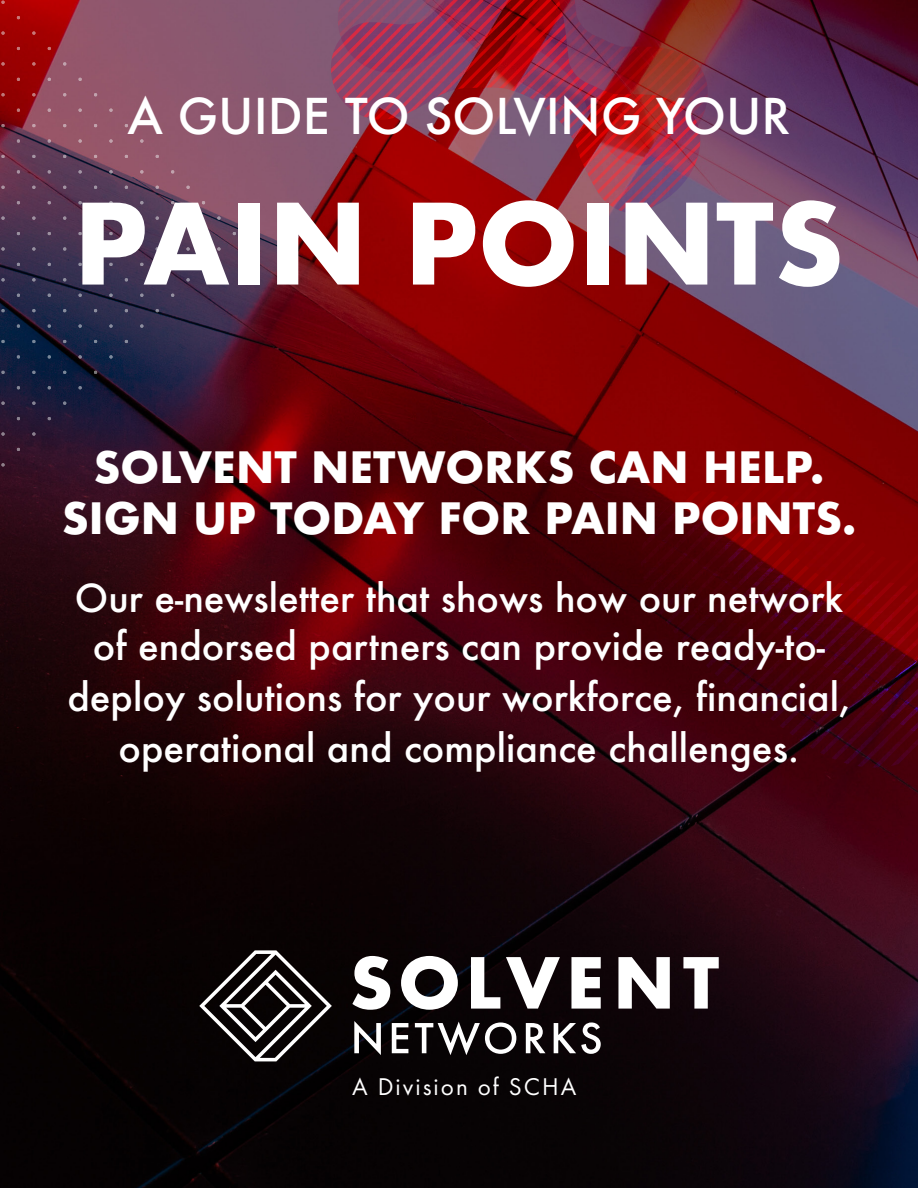
<style>
.page{position:relative;width:918px;height:1188px;background:#fff}
.page>*{position:absolute;margin:0;border:0;box-sizing:border-box;transform-origin:0 0}
.t1{font:700 108.6px "Futura";color:#fff}
.t2{font:500 48px "Futura";color:#fff}
.t3{font:700 42px/51px "Futura";color:#fff;text-align:center}
.t4{font:500 37.5px/47.8px "Futura";color:#fff;text-align:center}
.t5{font:25.2px "Futura PT";letter-spacing:.08em;color:#fff}
</style>
<div class="page">
<img style="left:0;top:0;width:918px;height:1188px">
<svg style="left:1px;top:463px;width:4px;height:4px"></svg>
<svg style="left:32px;top:432px;width:4px;height:4px"></svg>
<svg style="left:63px;top:401px;width:4px;height:4px"></svg>
<svg style="left:78px;top:386px;width:4px;height:4px"></svg>
<svg style="left:109px;top:355px;width:4px;height:4px"></svg>
<svg style="left:140px;top:324px;width:4px;height:4px"></svg>
<svg style="left:155px;top:309px;width:4px;height:3px"></svg>
<svg style="left:171px;top:293px;width:3px;height:4px"></svg>
<svg style="left:186px;top:278px;width:4px;height:4px"></svg>
<svg style="left:217px;top:247px;width:4px;height:4px"></svg>
<svg style="left:1px;top:432px;width:4px;height:4px"></svg>
<svg style="left:32px;top:401px;width:4px;height:4px"></svg>
<svg style="left:48px;top:386px;width:3px;height:4px"></svg>
<svg style="left:63px;top:371px;width:4px;height:3px"></svg>
<svg style="left:78px;top:355px;width:4px;height:4px"></svg>
<svg style="left:109px;top:324px;width:4px;height:4px"></svg>
<svg style="left:140px;top:293px;width:4px;height:4px"></svg>
<svg style="left:155px;top:278px;width:4px;height:4px"></svg>
<svg style="left:186px;top:247px;width:4px;height:4px"></svg>
<svg style="left:217px;top:216px;width:4px;height:4px"></svg>
<svg style="left:1px;top:401px;width:4px;height:4px"></svg>
<svg style="left:17px;top:386px;width:3px;height:4px"></svg>
<svg style="left:32px;top:371px;width:4px;height:3px"></svg>
<svg style="left:48px;top:355px;width:3px;height:4px"></svg>
<svg style="left:63px;top:340px;width:4px;height:3px"></svg>
<svg style="left:78px;top:324px;width:4px;height:4px"></svg>
<svg style="left:109px;top:293px;width:4px;height:4px"></svg>
<svg style="left:125px;top:278px;width:3px;height:4px"></svg>
<svg style="left:140px;top:263px;width:4px;height:3px"></svg>
<svg style="left:155px;top:247px;width:4px;height:4px"></svg>
<svg style="left:186px;top:216px;width:4px;height:4px"></svg>
<svg style="left:202px;top:201px;width:3px;height:4px"></svg>
<svg style="left:1px;top:371px;width:4px;height:3px"></svg>
<svg style="left:17px;top:355px;width:3px;height:4px"></svg>
<svg style="left:32px;top:340px;width:4px;height:3px"></svg>
<svg style="left:48px;top:324px;width:3px;height:4px"></svg>
<svg style="left:63px;top:309px;width:4px;height:3px"></svg>
<svg style="left:78px;top:293px;width:4px;height:4px"></svg>
<svg style="left:94px;top:278px;width:3px;height:4px"></svg>
<svg style="left:109px;top:263px;width:4px;height:3px"></svg>
<svg style="left:125px;top:247px;width:3px;height:4px"></svg>
<svg style="left:140px;top:232px;width:4px;height:3px"></svg>
<svg style="left:155px;top:216px;width:4px;height:4px"></svg>
<svg style="left:171px;top:201px;width:3px;height:4px"></svg>
<svg style="left:186px;top:185px;width:4px;height:4px"></svg>
<svg style="left:1px;top:340px;width:4px;height:3px"></svg>
<svg style="left:17px;top:324px;width:3px;height:4px"></svg>
<svg style="left:32px;top:309px;width:4px;height:3px"></svg>
<svg style="left:48px;top:293px;width:3px;height:4px"></svg>
<svg style="left:63px;top:278px;width:4px;height:4px"></svg>
<svg style="left:78px;top:263px;width:4px;height:3px"></svg>
<svg style="left:94px;top:247px;width:3px;height:4px"></svg>
<svg style="left:109px;top:232px;width:4px;height:3px"></svg>
<svg style="left:125px;top:216px;width:3px;height:4px"></svg>
<svg style="left:140px;top:201px;width:4px;height:4px"></svg>
<svg style="left:155px;top:185px;width:4px;height:4px"></svg>
<svg style="left:171px;top:170px;width:3px;height:4px"></svg>
<svg style="left:1px;top:309px;width:4px;height:3px"></svg>
<svg style="left:17px;top:293px;width:3px;height:4px"></svg>
<svg style="left:32px;top:278px;width:4px;height:4px"></svg>
<svg style="left:63px;top:247px;width:4px;height:4px"></svg>
<svg style="left:78px;top:232px;width:4px;height:3px"></svg>
<svg style="left:94px;top:216px;width:3px;height:4px"></svg>
<svg style="left:109px;top:201px;width:4px;height:4px"></svg>
<svg style="left:125px;top:185px;width:3px;height:4px"></svg>
<svg style="left:140px;top:170px;width:4px;height:4px"></svg>
<svg style="left:155px;top:155px;width:4px;height:3px"></svg>
<svg style="left:1px;top:278px;width:4px;height:4px"></svg>
<svg style="left:32px;top:247px;width:4px;height:4px"></svg>
<svg style="left:63px;top:216px;width:4px;height:4px"></svg>
<svg style="left:78px;top:201px;width:4px;height:4px"></svg>
<svg style="left:94px;top:185px;width:3px;height:4px"></svg>
<svg style="left:109px;top:170px;width:4px;height:4px"></svg>
<svg style="left:140px;top:139px;width:4px;height:4px"></svg>
<svg style="left:1px;top:247px;width:4px;height:4px"></svg>
<svg style="left:32px;top:216px;width:4px;height:4px"></svg>
<svg style="left:48px;top:201px;width:3px;height:4px"></svg>
<svg style="left:63px;top:185px;width:4px;height:4px"></svg>
<svg style="left:78px;top:170px;width:4px;height:4px"></svg>
<svg style="left:109px;top:139px;width:4px;height:4px"></svg>
<svg style="left:1px;top:216px;width:4px;height:4px"></svg>
<svg style="left:17px;top:201px;width:3px;height:4px"></svg>
<svg style="left:32px;top:185px;width:4px;height:4px"></svg>
<svg style="left:48px;top:170px;width:3px;height:4px"></svg>
<svg style="left:63px;top:155px;width:4px;height:3px"></svg>
<svg style="left:78px;top:139px;width:4px;height:4px"></svg>
<svg style="left:109px;top:108px;width:4px;height:4px"></svg>
<svg style="left:1px;top:185px;width:4px;height:4px"></svg>
<svg style="left:17px;top:170px;width:3px;height:4px"></svg>
<svg style="left:32px;top:155px;width:4px;height:3px"></svg>
<svg style="left:48px;top:139px;width:3px;height:4px"></svg>
<svg style="left:63px;top:124px;width:4px;height:3px"></svg>
<svg style="left:78px;top:108px;width:4px;height:4px"></svg>
<svg style="left:94px;top:93px;width:3px;height:4px"></svg>
<svg style="left:1px;top:155px;width:4px;height:3px"></svg>
<svg style="left:17px;top:139px;width:3px;height:4px"></svg>
<svg style="left:32px;top:124px;width:4px;height:3px"></svg>
<svg style="left:48px;top:108px;width:3px;height:4px"></svg>
<svg style="left:63px;top:93px;width:4px;height:4px"></svg>
<svg style="left:78px;top:78px;width:4px;height:3px"></svg>
<svg style="left:1px;top:124px;width:4px;height:3px"></svg>
<svg style="left:17px;top:108px;width:3px;height:4px"></svg>
<svg style="left:32px;top:93px;width:4px;height:4px"></svg>
<svg style="left:63px;top:62px;width:4px;height:4px"></svg>
<svg style="left:1px;top:93px;width:4px;height:4px"></svg>
<svg style="left:32px;top:62px;width:4px;height:4px"></svg>
<svg style="left:1px;top:62px;width:4px;height:4px"></svg>
<svg style="left:32px;top:31px;width:4px;height:4px"></svg>
<svg style="left:1px;top:31px;width:4px;height:4px"></svg>
<svg style="left:1px;top:0;width:4px;height:4px"></svg>
<svg style="left:352px;top:956px;width:38px;height:54px"></svg>
<svg style="left:401px;top:956px;width:57px;height:54px"></svg>
<svg style="left:471px;top:957px;width:29px;height:52px"></svg>
<svg style="left:506px;top:957px;width:54px;height:52px"></svg>
<svg style="left:571px;top:957px;width:30px;height:52px"></svg>
<svg style="left:618px;top:957px;width:52px;height:52px"></svg>
<svg style="left:683px;top:957px;width:36px;height:52px"></svg>
<svg style="left:199px;top:950px;width:133px;height:111px;background:#343030"></svg>
<svg style="left:354px;top:1021px;width:27px;height:34px"></svg>
<svg style="left:392px;top:1023px;width:16px;height:30px"></svg>
<svg style="left:415px;top:1022px;width:101px;height:33px"></svg>
<svg style="left:526px;top:1023px;width:19px;height:30px"></svg>
<svg style="left:554px;top:1022px;width:47px;height:32px"></svg>
<svg style="left:330px;top:0;width:378px;height:213px;background:#942e41"></svg>
<svg style="left:641px;top:465px;width:277px;height:303px;background:#5b0007"></svg>
<p class="t2" style="left:127px;top:83px;width:665px">A GUIDE TO SOLVING YOUR</p>
<p class="t1" style="left:74px;top:165px;width:772px">PAIN POINTS</p>
<p class="t3" style="left:62px;top:441px;width:796px">SOLVENT NETWORKS CAN HELP.<br>SIGN UP TODAY FOR PAIN POINTS.</p>
<p class="t4" style="left:75px;top:574px;width:770px">Our e-newsletter that shows how our network of endorsed partners can provide ready-to-</p>
<p class="t4" style="left:67px;top:671px;width:785px;line-height:51px">deploy solutions for your workforce, financial, operational and compliance challenges.</p>
<p class="t5" style="left:352px;top:1071px;width:226px">A Division of SCHA</p>
</div>
